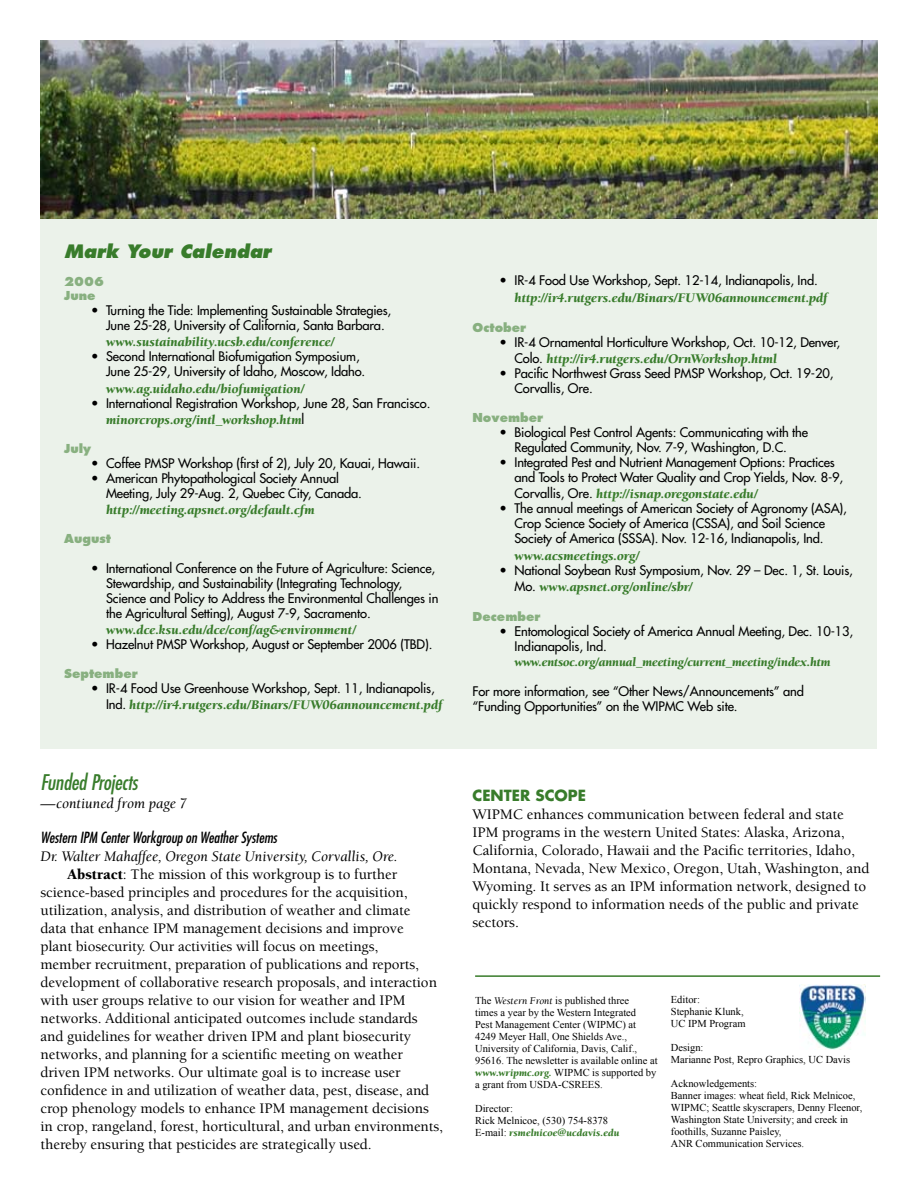
<style>
.page{position:relative;width:918px;height:1188px;background:#fff}
.page>*{position:absolute;margin:0;border:0;box-sizing:border-box;transform-origin:0 0}
.t1{font:italic condensed 21px "Futura";letter-spacing:-.005em;color:#387c2b}
.t2{font:italic 800 18px "Futura";color:#387c2b}
.t3{font:500 15px/18px "Berkeley";letter-spacing:-.005em;color:#000}
.t4{font:italic 15px "Berkeley";letter-spacing:-.005em;color:#000}
.t5{font:italic condensed 15px "Futura";letter-spacing:-.005em;color:#000}
.t6{font:700 15px "Futura";color:#387c2b}
.t7{font:italic 900 13.5px "Berkeley";letter-spacing:.005em;color:#387c2b}
.t8{font:12.9px/15px "Futura";letter-spacing:-.01em;color:#000}
.t9{font:italic 900 12.9px "Berkeley";letter-spacing:-.01em;color:#387c2b}
.t10{font:800 12px/13.5px "Futura";color:#88b080}
.t11{font:10.5px/12px "Times New Roman";color:#000}
.t12{font:italic 900 10.5px "Berkeley";letter-spacing:.01em;color:#387c2b}
.s1{font-family:"Futura";font-weight:400;font-style:normal;font-size:12.9px;color:#000}
.s2{font-weight:900}
.s3{font-family:"Berkeley";font-style:italic}
.s4{font-family:"Berkeley";font-weight:900;font-style:italic;color:#387c2b}
.s5{font-family:"Times New Roman";font-weight:400;font-style:normal;color:#000}
</style>
<div class="page">
<div style="left:40px;top:40px;width:838px;height:709px;background:#ebf2ea"></div>
<img style="left:799px;top:984px;width:67px;height:65px">
<hr style="left:475px;top:975px;width:405px;height:2px;background:#387c2b">
<img style="left:41px;top:41px;width:836px;height:177px">
<h2 class="t2" style="left:64px;top:240px;width:209px">Mark Your Calendar</h2>
<p class="t10" style="left:64px;top:275px;width:41px">2006<br>June</p>
<p class="t8" style="left:106px;top:302px;width:287px;text-indent:-15px">• Turning the Tide: Implementing Sustainable Strategies,<br>June 25-28, University of California, Santa Barbara.</p>
<p class="t7" style="left:106px;top:335px;width:230px">www.sustainability.ucsb.edu/conference/</p>
<p class="t8" style="left:106px;top:349px;width:261px;text-indent:-15px">• Second International Biofumigation Symposium,<br>June 25-29, University of Idaho, Moscow, Idaho.</p>
<p class="t7" style="left:106px;top:381px;width:200px">www.ag.uidaho.edu/biofumigation/</p>
<p class="t8" style="left:91px;top:395px;width:341px">• International Registration Workshop, June 28, San Francisco.</p>
<p class="t7" style="left:106px;top:413px;width:200px">minorcrops.org/intl_workshop.htm<span class="s1">l</span></p>
<p class="t10" style="left:64px;top:442px;width:29px">July</p>
<p class="t8" style="left:91px;top:455px;width:330px">• Coffee PMSP Workshop (first of 2), July 20, Kauai, Hawaii.</p>
<p class="t8" style="left:106px;top:470px;width:257px;text-indent:-15px">• American Phytopathological Society Annual<br>Meeting, July 29-Aug. 2, Quebec City, Canada.</p>
<p class="t7" style="left:106px;top:503px;width:210px">http://meeting.apsnet.org/default.cfm</p>
<p class="t10" style="left:64px;top:532px;width:48px">August</p>
<p class="t8" style="left:106px;top:560px;width:334px;text-indent:-15px">• International Conference on the Future of Agriculture: Science, Stewardship, and Sustainability (Integrating Technology, Science and Policy to Address the Environmental Challenges in the Agricultural Setting), August 7-9, Sacramento.</p>
<p class="t7" style="left:106px;top:623px;width:252px">www.dce.ksu.edu/dce/conf/ag&amp;environment/</p>
<p class="t8" style="left:91px;top:637px;width:343px">• Hazelnut PMSP Workshop, August or September 2006 (TBD).</p>
<p class="t10" style="left:64px;top:667px;width:75px">September</p>
<p class="t8" style="left:91px;top:680px;width:345px">• IR-4 Food Use Greenhouse Workshop, Sept. 11, Indianapolis,</p>
<p class="t7" style="left:106px;top:698px;width:338px"><span class="s1">Ind.</span> http://ir4.rutgers.edu/Binars/FUW06announcement.pdf</p>
<h1 class="t1" style="left:40px;top:769px;width:99px">Funded Projects</h1>
<p class="t4" style="left:40px;top:795px;width:148px">—contiuned from page 7</p>
<p class="t5" style="left:40px;top:828px;width:238px">Western IPM Center Workgroup on Weather Systems</p>
<p class="t4" style="left:40px;top:848px;width:359px">Dr. Walter Mahaffee, Oregon State University, Corvallis, Ore.</p>
<p class="t3" style="left:68px;top:865px;width:331px"><span class="s2">Abstract</span>: The mission of this workgroup is to further</p>
<p class="t3" style="left:40px;top:883px;width:369px">science-based principles and procedures for the acquisition,</p>
<p class="t3" style="left:40px;top:901px;width:371px">utilization, analysis, and distribution of weather and climate</p>
<p class="t3" style="left:40px;top:919px;width:365px">data that enhance IPM management decisions and improve</p>
<p class="t3" style="left:40px;top:937px;width:339px">plant biosecurity. Our activities will focus on meetings,</p>
<p class="t3" style="left:40px;top:955px;width:380px">member recruitment, preparation of publications and reports,</p>
<p class="t3" style="left:40px;top:973px;width:398px">development of collaborative research proposals, and interaction</p>
<p class="t3" style="left:40px;top:991px;width:367px">with user groups relative to our vision for weather and IPM</p>
<p class="t3" style="left:40px;top:1009px;width:379px">networks. Additional anticipated outcomes include standards</p>
<p class="t3" style="left:40px;top:1027px;width:372px">and guidelines for weather driven IPM and plant biosecurity</p>
<p class="t3" style="left:40px;top:1045px;width:364px">networks, and planning for a scientific meeting on weather</p>
<p class="t3" style="left:40px;top:1063px;width:362px">driven IPM networks. Our ultimate goal is to increase user</p>
<p class="t3" style="left:40px;top:1081px;width:390px">confidence in and utilization of weather data, pest, disease, and</p>
<p class="t3" style="left:40px;top:1099px;width:390px">crop phenology models to enhance IPM management decisions</p>
<p class="t3" style="left:40px;top:1117px;width:404px">in crop, rangeland, forest, horticultural, and urban environments,</p>
<p class="t3" style="left:40px;top:1135px;width:333px">thereby ensuring that pesticides are strategically used.</p>
<p class="t8" style="left:500px;top:273px;width:320px">• IR-4 Food Use Workshop, Sept. 12-14, Indianapolis, Ind.</p>
<p class="t7" style="left:514px;top:291px;width:314px">http://ir4.rutgers.edu/Binars/FUW06announcement.pdf</p>
<p class="t10" style="left:472px;top:321px;width:55px">October</p>
<p class="t8" style="left:500px;top:335px;width:342px">• IR-4 Ornamental Horticulture Workshop, Oct. 10-12, Denver,</p>
<p class="t7" style="left:514px;top:352px;width:264px"><span class="s1">Colo.</span> http://ir4.rutgers.edu/OrnWorkshop.html</p>
<p class="t8" style="left:514px;top:366px;width:320px;text-indent:-15px">• Pacific Northwest Grass Seed PMSP Workshop, Oct. 19-20,<br>Corvallis, Ore.</p>
<p class="t10" style="left:472px;top:411px;width:72px">November</p>
<p class="t8" style="left:500px;top:425px;width:310px;text-align:center">• Biological Pest Control Agents: Communicating with the<br>Regulated Community, Nov. 7-9, Washington, D.C.</p>
<p class="t8" style="left:514px;top:455px;width:330px;text-indent:-15px">• Integrated Pest and Nutrient Management Options: Practices and Tools to Protect Water Quality and Crop Yields, Nov. 8-9,</p>
<p class="t7" style="left:514px;top:487px;width:245px"><span class="s1">Corvallis, Ore.</span> http://isnap.oregonstate.edu/</p>
<p class="t8" style="left:514px;top:501px;width:334px;text-indent:-15px">• The annual meetings of American Society of Agronomy (ASA),<br>Crop Science Society of America (CSSA), and Soil Science<br>Society of America (SSSA). Nov. 12-16, Indianapolis, Ind.</p>
<p class="t7" style="left:514px;top:549px;width:127px">www.acsmeetings.org/</p>
<p class="t8" style="left:500px;top:563px;width:355px">• National Soybean Rust Symposium, Nov. 29 – Dec. 1, St. Louis,</p>
<p class="t7" style="left:514px;top:580px;width:180px"><span class="s1">Mo.</span> www.apsnet.org/online/sbr/</p>
<p class="t10" style="left:472px;top:610px;width:69px">December</p>
<p class="t8" style="left:514px;top:624px;width:340px;text-indent:-15px">• Entomological Society of America Annual Meeting, Dec. 10-13,<br>Indianapolis, Ind.</p>
<p class="t9" style="left:514px;top:656px;width:318px">www.entsoc.org/annual_meeting/current_meeting/index.htm</p>
<p class="t8" style="left:472px;top:684px;width:333px">For more information, see “Other News/Announcements” and “Funding Opportunities” on the WIPMC Web site.</p>
<p class="t6" style="left:472px;top:785px;width:21px">CENTER</p>
<p class="t6" style="left:535px;top:785px;width:21px">SCOPE</p>
<p class="t3" style="left:472px;top:805px;width:398px">WIPMC enhances communication between federal and state IPM programs in the western United States: Alaska, Arizona, California, Colorado, Hawaii and the Pacific territories, Idaho, Montana, Nevada, New Mexico, Oregon, Utah, Washington, and Wyoming. It serves as an IPM information network, designed to quickly respond to information needs of the public and private sectors.</p>
<p class="t11" style="left:475px;top:995px;width:184px">The <span class="s3">Western Front</span> is published three<br>times a year by the Western Integrated<br>Pest Management Center (WIPMC) at 4249 Meyer Hall, One Shields Ave., University of California, Davis, Calif., 95616. The newsletter is available online at <span class="s4">www.wripmc.org.</span> WIPMC is supported by a grant from USDA-CSREES.</p>
<p class="t11" style="left:475px;top:1103px;width:134px">Director:<br>Rick Melnicoe, (530) 754-8378</p>
<p class="t12" style="left:475px;top:1128px;width:146px"><span class="s5">E-mail:</span> rsmelnicoe@ucdavis.edu</p>
<p class="t11" style="left:671px;top:994px;width:76px">Editor:<br>Stephanie Klunk,<br>UC IPM Program</p>
<p class="t11" style="left:671px;top:1042px;width:181px">Design:<br>Marianne Post, Repro Graphics, UC Davis</p>
<p class="t11" style="left:671px;top:1078px;width:193px">Acknowledgements:<br>Banner images: wheat field, Rick Melnicoe, WIPMC; Seattle skyscrapers, Denny Fleenor, Washington State University; and creek in foothills, Suzanne Paisley,<br>ANR Communication Services.</p>
</div>
